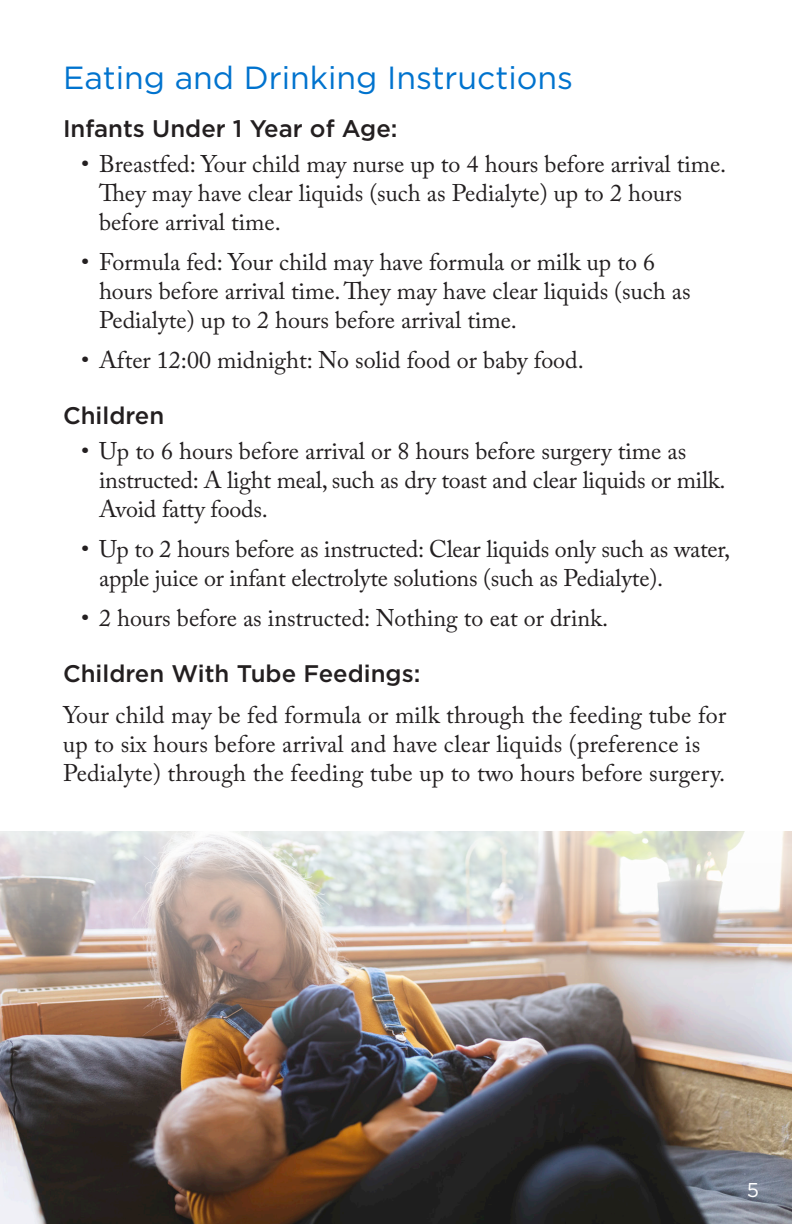
<style>
.page{position:relative;width:792px;height:1224px;background:#fff}
.page>*{position:absolute;margin:0;border:0;box-sizing:border-box;transform-origin:0 0}
.Header_2__Navy{font:32px "Gotham";color:#0073ce}
.Body_Copy{font:24px/28.8px "Adobe Caslon Pro";color:#231f20}
.Header_3__black{font:500 24px "Gotham";color:#231f20}
.Header_1__Navy{font:20px "Gotham";color:#fff}
</style>
<div class="page">
<img style="left:0;top:831px;width:792px;height:393px">
<p class="Header_2__Navy" style="left:63px;top:57px;width:512px">Eating and Drinking Instructions</p>
<p class="Header_3__black" style="left:63px;top:113px;width:336px">Infants Under 1 Year of Age:</p>
<p class="Body_Copy" style="left:99px;top:150px;width:629px;text-indent:-18px">• Breastfed: Your child may nurse up to 4 hours before arrival time.<br>They may have clear liquids (such as Pedialyte) up to 2 hours before arrival time.</p>
<p class="Body_Copy" style="left:99px;top:248px;width:593px;text-indent:-18px">• Formula fed: Your child may have formula or milk up to 6 hours before arrival time. They may have clear liquids (such as<br>Pedialyte) up to 2 hours before arrival time.</p>
<p class="Body_Copy" style="left:81px;top:345px;width:504px">• After 12:00 midnight: No solid food or baby food.</p>
<p class="Header_3__black" style="left:63px;top:400px;width:103px">Children</p>
<p class="Body_Copy" style="left:99px;top:436px;width:628px;text-indent:-18px">• Up to 6 hours before arrival or 8 hours before surgery time as instructed: A light meal, such as dry toast and clear liquids or milk.<br>Avoid fatty foods.</p>
<p class="Body_Copy" style="left:99px;top:534px;width:633px;text-indent:-18px">• Up to 2 hours before as instructed: Clear liquids only such as water, apple juice or infant electrolyte solutions (such as Pedialyte).</p>
<p class="Body_Copy" style="left:81px;top:603px;width:529px">• 2 hours before as instructed: Nothing to eat or drink.</p>
<p class="Header_3__black" style="left:63px;top:658px;width:359px">Children With Tube Feedings:</p>
<p class="Body_Copy" style="left:63px;top:701px;width:665px">Your child may be fed formula or milk through the feeding tube for up to six hours before arrival and have clear liquids (preference is<br>Pedialyte) through the feeding tube up to two hours before surgery.</p>
<p class="Header_1__Navy" style="left:747px;top:1177px;width:14px">5</p>
</div>
